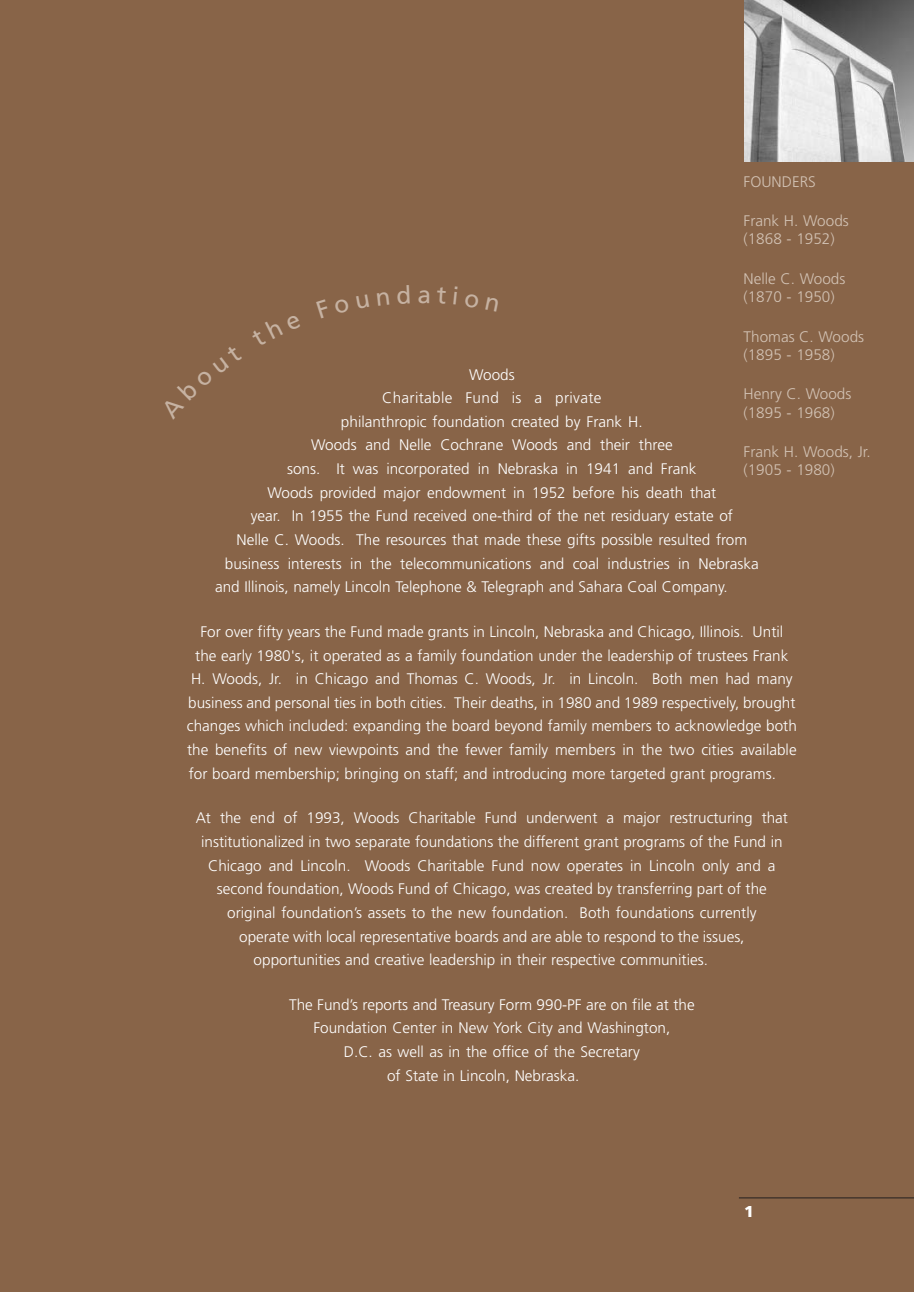
<style>
.page{position:relative;width:914px;height:1292px;background:#fff}
.page>*{position:absolute;margin:0;border:0;box-sizing:border-box;transform-origin:0 0}
.t1{font:900 15.75px "Frutiger";color:#fff}
.t2{font:300 15.4px "Frutiger";color:#fff}
.t3{font:300 15.4px/18.4px "Frutiger";color:#d2c2b4}
.t4{font:300 15.4px "Frutiger";letter-spacing:.02em;color:#fff}
</style>
<div class="page">
<div style="left:0;top:0;width:914px;height:1291px;background:#886448"></div>
<hr style="left:738px;top:1197px;width:176px;height:1px;background:#231f1f">
<img style="left:744px;top:0;width:170px;height:161px">
<p class="t3" style="left:743px;top:173px;width:74px">FOUNDERS</p>
<p class="t3" style="left:743px;top:213px;width:107px">Frank H. Woods (1868 - 1952)</p>
<p class="t3" style="left:743px;top:270px;width:103px">Nelle C. Woods (1870 - 1950)</p>
<p class="t3" style="left:743px;top:328px;width:122px">Thomas C. Woods (1895 - 1958)</p>
<p class="t3" style="left:743px;top:386px;width:109px">Henry C. Woods (1895 - 1968)</p>
<p class="t3" style="left:743px;top:444px;width:129px">Frank H. Woods, Jr. (1905 - 1980)</p>
<p class="t2" style="left:469px;top:368px;width:47px">Woods</p>
<p class="t4" style="left:382px;top:392px;width:221px">Charitable Fund is a private</p>
<p class="t2" style="left:341px;top:415px;width:303px">philanthropic foundation created by Frank H.</p>
<p class="t2" style="left:311px;top:439px;width:363px">Woods and Nelle Cochrane Woods and their three</p>
<p class="t2" style="left:287px;top:462px;width:411px">sons. It was incorporated in Nebraska in 1941 and Frank</p>
<p class="t2" style="left:267px;top:486px;width:450px">Woods provided major endowment in 1952 before his death that</p>
<p class="t2" style="left:251px;top:510px;width:484px">year. In 1955 the Fund received one-third of the net residuary estate of</p>
<p class="t2" style="left:236px;top:533px;width:512px">Nelle C. Woods. The resources that made these gifts possible resulted from</p>
<p class="t2" style="left:225px;top:557px;width:535px">business interests in the telecommunications and coal industries in Nebraska</p>
<p class="t2" style="left:215px;top:581px;width:514px">and Illinois, namely Lincoln Telephone &amp; Telegraph and Sahara Coal Company.</p>
<p class="t2" style="left:200px;top:625px;width:584px">For over fifty years the Fund made grants in Lincoln, Nebraska and Chicago, Illinois. Until</p>
<p class="t2" style="left:195px;top:649px;width:594px">the early 1980's, it operated as a family foundation under the leadership of trustees Frank</p>
<p class="t2" style="left:191px;top:672px;width:603px">H. Woods, Jr. in Chicago and Thomas C. Woods, Jr. in Lincoln. Both men had many</p>
<p class="t2" style="left:188px;top:696px;width:609px">business and personal ties in both cities. Their deaths, in 1980 and 1989 respectively, brought</p>
<p class="t2" style="left:187px;top:720px;width:611px">changes which included: expanding the board beyond family members to acknowledge both</p>
<p class="t2" style="left:187px;top:743px;width:611px">the benefits of new viewpoints and the fewer family members in the two cities available</p>
<p class="t2" style="left:189px;top:767px;width:588px">for board membership; bringing on staff; and introducing more targeted grant programs.</p>
<p class="t2" style="left:196px;top:812px;width:594px">At the end of 1993, Woods Charitable Fund underwent a major restructuring that</p>
<p class="t2" style="left:201px;top:835px;width:583px">institutionalized in two separate foundations the different grant programs of the Fund in</p>
<p class="t2" style="left:208px;top:859px;width:569px">Chicago and Lincoln. Woods Charitable Fund now operates in Lincoln only and a</p>
<p class="t2" style="left:217px;top:882px;width:551px">second foundation, Woods Fund of Chicago, was created by transferring part of the</p>
<p class="t2" style="left:227px;top:906px;width:531px">original foundation’s assets to the new foundation. Both foundations currently</p>
<p class="t2" style="left:239px;top:930px;width:507px">operate with local representative boards and are able to respond to the issues,</p>
<p class="t2" style="left:254px;top:953px;width:456px">opportunities and creative leadership in their respective communities.</p>
<p class="t2" style="left:289px;top:998px;width:407px">The Fund’s reports and Treasury Form 990-PF are on file at the</p>
<p class="t2" style="left:313px;top:1022px;width:358px">Foundation Center in New York City and Washington,</p>
<p class="t2" style="left:344px;top:1045px;width:297px">D.C. as well as in the office of the Secretary</p>
<p class="t2" style="left:387px;top:1069px;width:194px">of State in Lincoln, Nebraska.</p>
<p class="t1" style="left:744px;top:1204px;width:11px">1</p>
</div>
